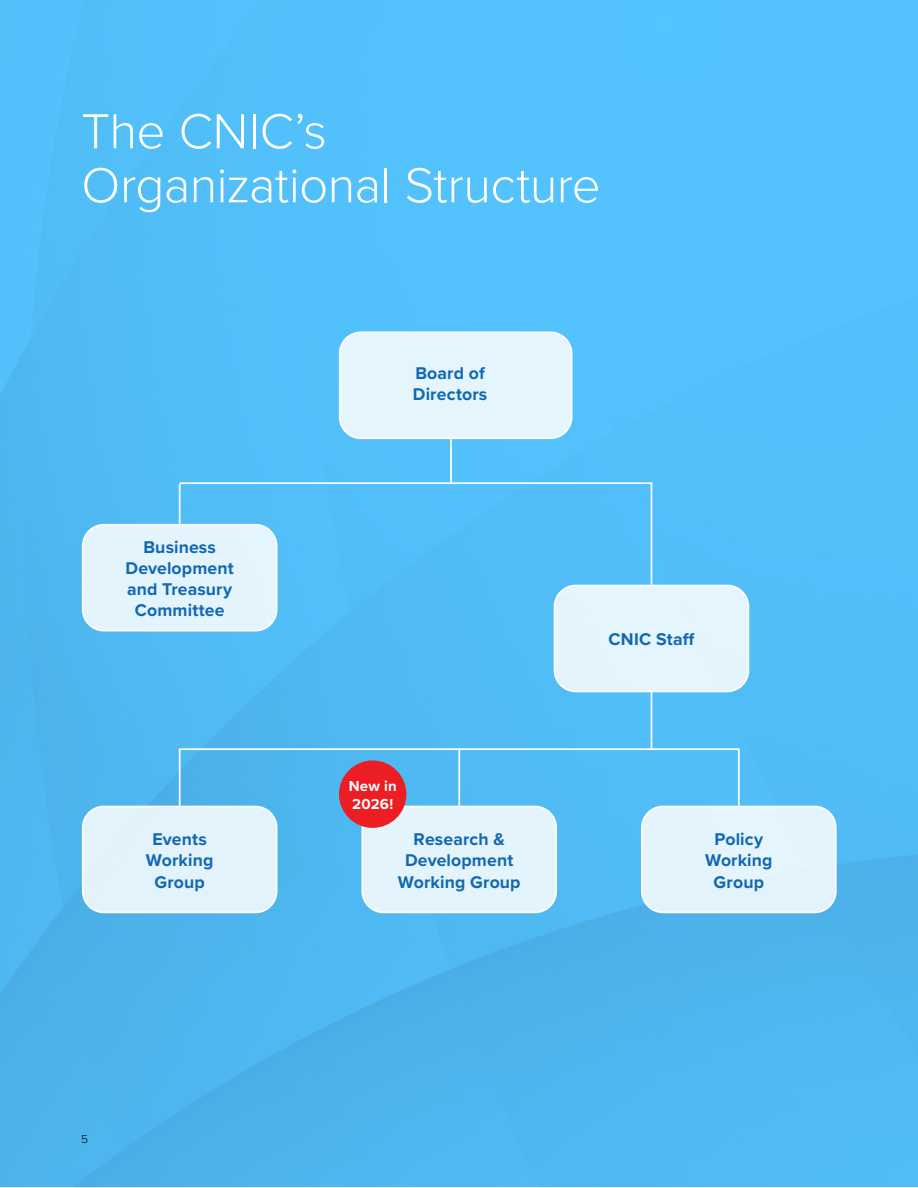
<style>
.page{position:relative;width:918px;height:1188px;background:#fff}
.page>*{position:absolute;margin:0;border:0;box-sizing:border-box;transform-origin:0 0}
.t1{font:300 51px/54px "Proxima Nova";letter-spacing:-.01em;color:#fff}
.BODY{font:700 17.7px/21.1px "Proxima Nova";letter-spacing:.005em;color:#1268b3;text-align:center}
.BODY-2{font:700 15px/18px "Proxima Nova";letter-spacing:.015em;color:#fff}
.t2{font:300 12px "Proxima Nova";color:#000}
</style>
<div class="page">
<div style="left:0;top:0;width:918px;height:1187px;background:linear-gradient(to right,#4fb9f1,#52bff9)"></div>
<div style="left:340px;top:332px;width:232px;height:106px;background:#e4f5fe;border-radius:21px"></div>
<div style="left:339px;top:331px;width:233px;height:108px;border:2px solid #fff;border-radius:21px"></div>
<div style="left:83px;top:525px;width:194px;height:106px;background:#e4f4fd;border-radius:21px"></div>
<div style="left:82px;top:524px;width:195px;height:107px;border:2px solid #fff;border-radius:21px"></div>
<div style="left:555px;top:586px;width:193px;height:105px;background:#e4f5fd;border-radius:21px"></div>
<div style="left:554px;top:585px;width:195px;height:107px;border:2px solid #fff;border-radius:21px"></div>
<div style="left:642px;top:807px;width:194px;height:105px;background:#e4f4fd;border-radius:21px"></div>
<div style="left:641px;top:806px;width:196px;height:107px;border:2px solid #fff;border-radius:21px"></div>
<div style="left:362px;top:807px;width:194px;height:105px;background:#e4f4fd;border-radius:21px"></div>
<div style="left:361px;top:806px;width:196px;height:107px;border:2px solid #fff;border-radius:21px"></div>
<div style="left:83px;top:807px;width:194px;height:105px;background:#e3f3fb;border-radius:21px"></div>
<div style="left:82px;top:806px;width:195px;height:107px;border:2px solid #fff;border-radius:21px"></div>
<hr style="left:450px;top:439px;width:2px;height:45px;background:#fff">
<hr style="left:651px;top:482px;width:1px;height:103px;background:#fff">
<hr style="left:651px;top:692px;width:1px;height:56px;background:#fff">
<hr style="left:179px;top:748px;width:2px;height:58px;background:#fff">
<hr style="left:738px;top:748px;width:2px;height:58px;background:#fff">
<hr style="left:458px;top:748px;width:2px;height:58px;background:#fff">
<hr style="left:179px;top:484px;width:2px;height:40px;background:#fff">
<hr style="left:180px;top:482px;width:471px;height:2px;background:#fff">
<hr style="left:181px;top:748px;width:558px;height:2px;background:#fff">
<div style="left:339px;top:760px;width:67px;height:68px;background:#ed1d24;border-radius:50%"></div>
<h2 class="t1" style="left:81px;top:102px;width:521px">The CNIC’s<br>Organizational Structure</h2>
<p class="BODY" style="left:126px;top:536px;width:110px">Business<br>Development and Treasury<br>Committee</p>
<p class="BODY" style="left:146px;top:828px;width:69px">Events<br>Working<br>Group</p>
<p class="BODY" style="left:413px;top:362px;width:76px;text-align:left">Board of<br>Directors</p>
<p class="BODY-2" style="left:349px;top:777px;width:50px">New in<br>2026!</p>
<p class="BODY" style="left:398px;top:828px;width:124px">Research &amp;<br>Development<br>Working Group</p>
<p class="BODY" style="left:609px;top:629px;width:87px">CNIC Staff</p>
<p class="BODY" style="left:705px;top:828px;width:69px">Policy<br>Working<br>Group</p>
<h1 class="t2" style="left:81px;top:1131px;width:8px">5</h1>
</div>
